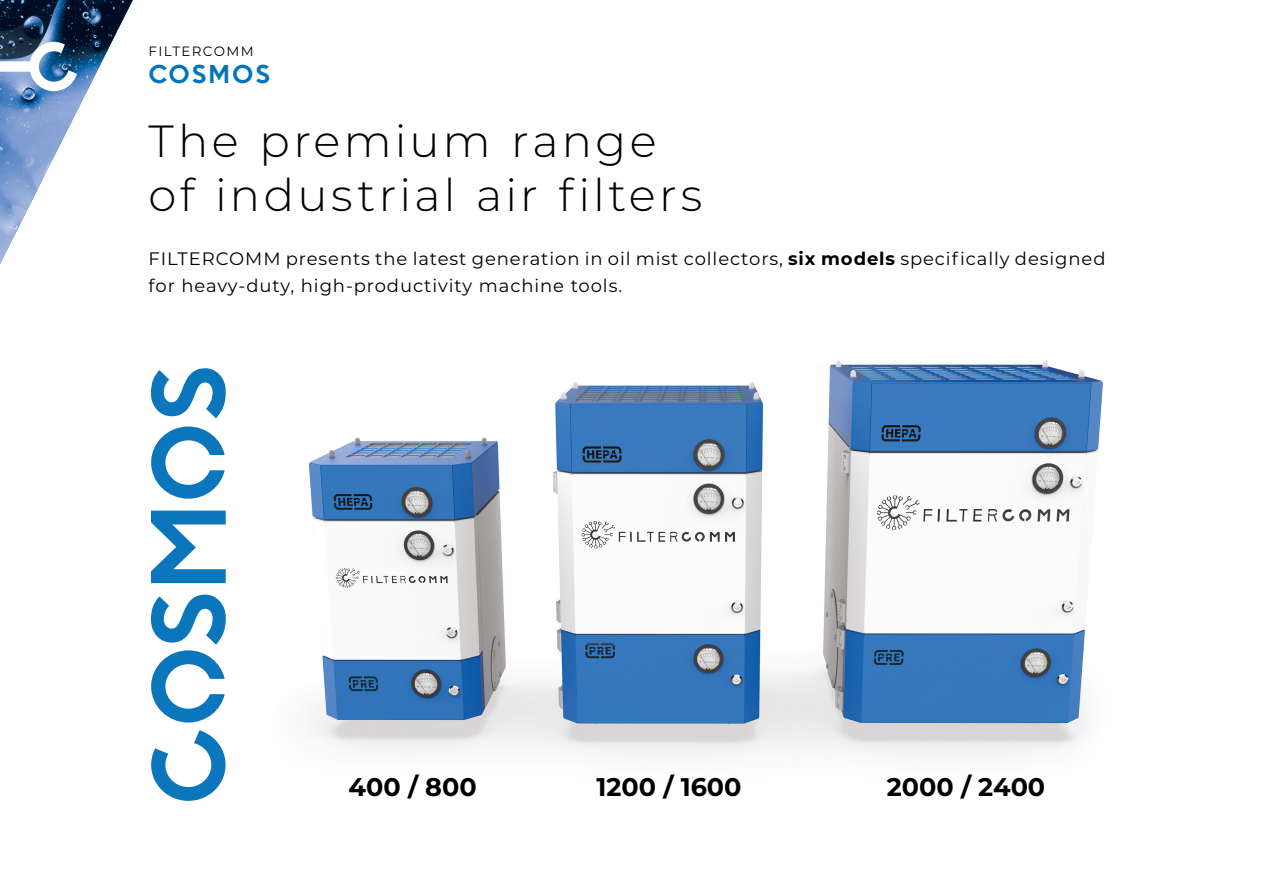
<style>
.page{position:relative;width:1263px;height:893px;background:#fff}
.page>*{position:absolute;margin:0;border:0;box-sizing:border-box;transform-origin:0 0}
.t1{font:300 45px/54px "Montserrat";letter-spacing:.075em;color:#000}
.t2{font:700 25.5px "Montserrat";color:#000}
.t3{font:500 22.5px "Keep Calm";letter-spacing:.1em;color:#0075be}
.t4{font:18px/27px "Montserrat";letter-spacing:.05em;color:#000}
.t5{font:13.5px "Montserrat";letter-spacing:.1em;color:#000}
.s1{font-weight:700}
</style>
<div class="page">
<img style="left:0;top:0;width:133px;height:264px">
<svg style="left:0;top:42px;width:77px;height:49px"></svg>
<img style="left:309px;top:360px;width:794px;height:397px">
<svg style="left:151px;top:511px;width:75px;height:72px"></svg>
<svg style="left:151px;top:730px;width:75px;height:71px"></svg>
<svg style="left:151px;top:426px;width:74px;height:73px"></svg>
<svg style="left:151px;top:368px;width:75px;height:50px"></svg>
<svg style="left:151px;top:595px;width:75px;height:127px"></svg>
<p class="t5" style="left:149px;top:42px;width:107px">FILTERCOMM</p>
<p class="t3" style="left:149px;top:54px;width:123px">COSMOS</p>
<h1 class="t1" style="left:149px;top:112px;width:555px">The premium range of industrial air filters</h1>
<p class="t4" style="left:149px;top:244px;width:958px">FILTERCOMM presents the latest generation in oil mist collectors, <span class="s1">six models</span> specifically designed for heavy-duty, high-productivity machine tools.</p>
<h2 class="t2" style="left:349px;top:768px;width:130px">400 / 800</h2>
<h2 class="t2" style="left:597px;top:768px;width:146px">1200 / 1600</h2>
<h2 class="t2" style="left:887px;top:768px;width:160px">2000 / 2400</h2>
</div>
